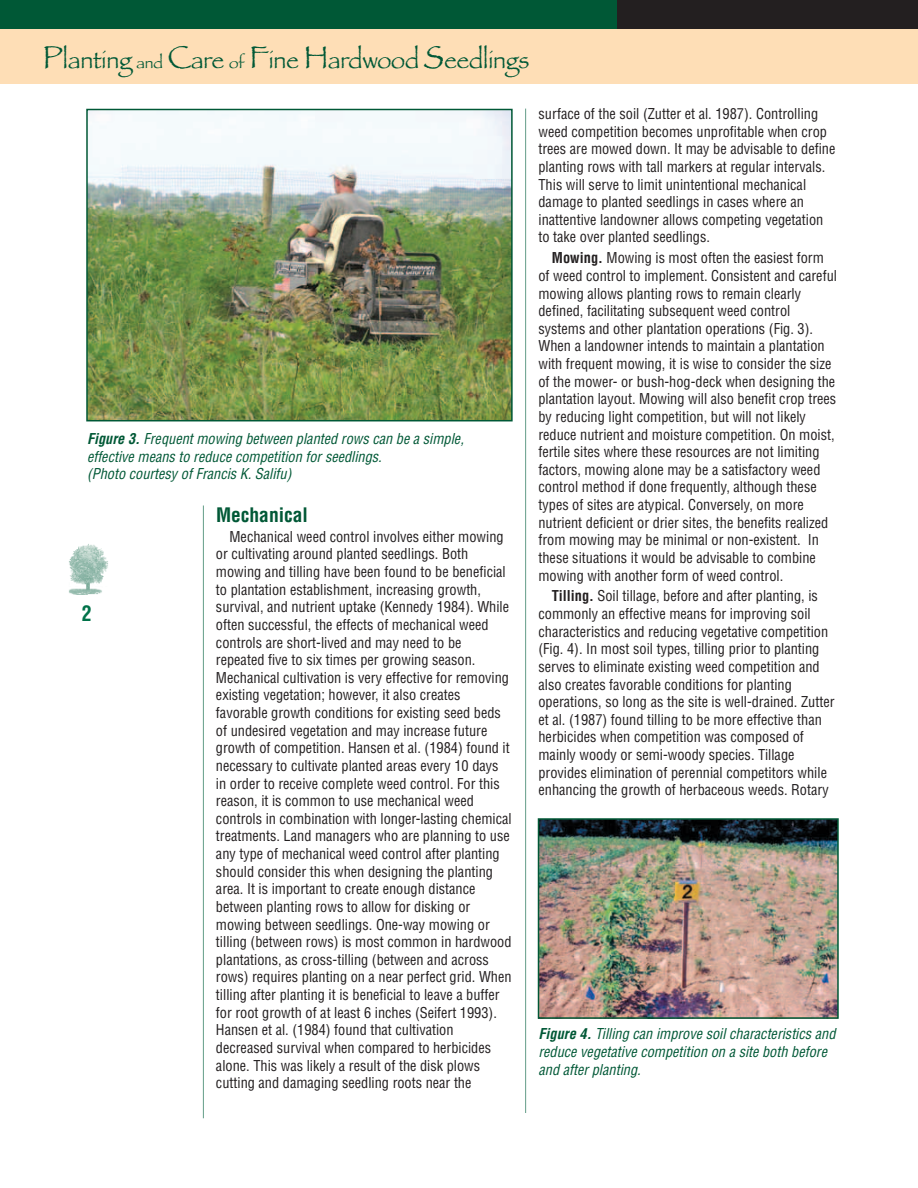
<style>
.page{position:relative;width:918px;height:1188px;background:#fff}
.page>*{position:absolute;margin:0;border:0;box-sizing:border-box;transform-origin:0 0}
.t1{font:24.45px "Papyrus";color:#005836;scale:.95 1}
.t2{font:700 condensed 21px "Helvetica";color:#007249;scale:.95 1}
.t3{font:700 condensed 19.5px "Helvetica";color:#005836}
.t4{font:condensed 14.7px/17.5px "Helvetica";color:#231f20}
.t5{font:italic condensed 14.7px/17.5px "Helvetica";color:#005836}
.s1{font-size:33.15px}
.s2{font-size:15.75px}
.s3{font-weight:700}
</style>
<div class="page">
<div style="left:0;top:27px;width:918px;height:57px;background:#fedeb6"></div>
<div style="left:0;top:0;width:660px;height:28px;background:#005836"></div>
<img style="left:69px;top:544px;width:39px;height:51px">
<div style="left:617px;top:0;width:301px;height:28px;background:#231f20"></div>
<hr style="left:203px;top:506px;width:1px;height:612px;background:#5d9983">
<hr style="left:525px;top:109px;width:1px;height:1004px;background:#5d9983">
<img style="left:89px;top:112px;width:421px;height:306px">
<div style="left:86px;top:109px;width:427px;height:312px;border:2px solid #005836"></div>
<img style="left:541px;top:821px;width:295px;height:195px">
<div style="left:538px;top:818px;width:301px;height:201px;border:2px solid #005836"></div>
<h1 class="t1" style="left:43px;top:45px;width:514px"><span class="s1">P</span>lanting <span class="s2">and</span> <span class="s1">C</span>are <span class="s2">of</span> <span class="s1">F</span>ine <span class="s1">H</span>ardwood <span class="s1">S</span>eedlings</h1>
<p class="t5" style="left:87px;top:430px;width:378px"><span class="s3">Figure 3.</span> Frequent mowing between planted rows can be a simple, effective means to reduce competition for seedlings.<br>(Photo courtesy of Francis K. Salifu)</p>
<h2 class="t2" style="left:82px;top:600px;width:12px">2</h2>
<h3 class="t3" style="left:216px;top:503px;width:94px">Mechanical</h3>
<p class="t4" style="left:216px;top:527px;width:297px;text-indent:14px">Mechanical weed control involves either mowing or cultivating around planted seedlings. Both mowing and tilling have been found to be beneficial to plantation establishment, increasing growth, survival, and nutrient uptake (Kennedy 1984). While often successful, the effects of mechanical weed controls are short-lived and may need to be repeated five to six times per growing season.<br>Mechanical cultivation is very effective for removing existing vegetation; however, it also creates favorable growth conditions for existing seed beds of undesired vegetation and may increase future growth of competition. Hansen et al. (1984) found it necessary to cultivate planted areas every 10 days in order to receive complete weed control. For this reason, it is common to use mechanical weed controls in combination with longer-lasting chemical treatments. Land managers who are planning to use any type of mechanical weed control after planting should consider this when designing the planting area. It is important to create enough distance between planting rows to allow for disking or mowing between seedlings. One-way mowing or tilling (between rows) is most common in hardwood plantations, as cross-tilling (between and across rows) requires planting on a near perfect grid. When tilling after planting it is beneficial to leave a buffer for root growth of at least 6 inches (Seifert 1993).<br>Hansen et al. (1984) found that cultivation decreased survival when compared to herbicides alone. This was likely a result of the disk plows cutting and damaging seedling roots near the</p>
<p class="t4" style="left:538px;top:105px;width:298px">surface of the soil (Zutter et al. 1987). Controlling weed competition becomes unprofitable when crop trees are mowed down. It may be advisable to define planting rows with tall markers at regular intervals.<br>This will serve to limit unintentional mechanical damage to planted seedlings in cases where an inattentive landowner allows competing vegetation to take over planted seedlings.</p>
<p class="t4" style="left:538px;top:249px;width:300px;text-indent:14px"><span class="s3">Mowing.</span> Mowing is most often the easiest form of weed control to implement. Consistent and careful mowing allows planting rows to remain clearly defined, facilitating subsequent weed control systems and other plantation operations (Fig. 3).<br>When a landowner intends to maintain a plantation with frequent mowing, it is wise to consider the size of the mower- or bush-hog-deck when designing the plantation layout. Mowing will also benefit crop trees by reducing light competition, but will not likely reduce nutrient and moisture competition. On moist, fertile sites where these resources are not limiting factors, mowing alone may be a satisfactory weed control method if done frequently, although these types of sites are atypical. Conversely, on more nutrient deficient or drier sites, the benefits realized from mowing may be minimal or non-existent. In these situations it would be advisable to combine mowing with another form of weed control.</p>
<p class="t4" style="left:538px;top:587px;width:298px;text-indent:14px"><span class="s3">Tilling.</span> Soil tillage, before and after planting, is commonly an effective means for improving soil characteristics and reducing vegetative competition (Fig. 4). In most soil types, tilling prior to planting serves to eliminate existing weed competition and also creates favorable conditions for planting operations, so long as the site is well-drained. Zutter et al. (1987) found tilling to be more effective than herbicides when competition was composed of mainly woody or semi-woody species. Tillage provides elimination of perennial competitors while enhancing the growth of herbaceous weeds. Rotary</p>
<p class="t5" style="left:538px;top:1025px;width:299px"><span class="s3">Figure 4.</span> Tilling can improve soil characteristics and reduce vegetative competition on a site both before and after planting.</p>
</div>
